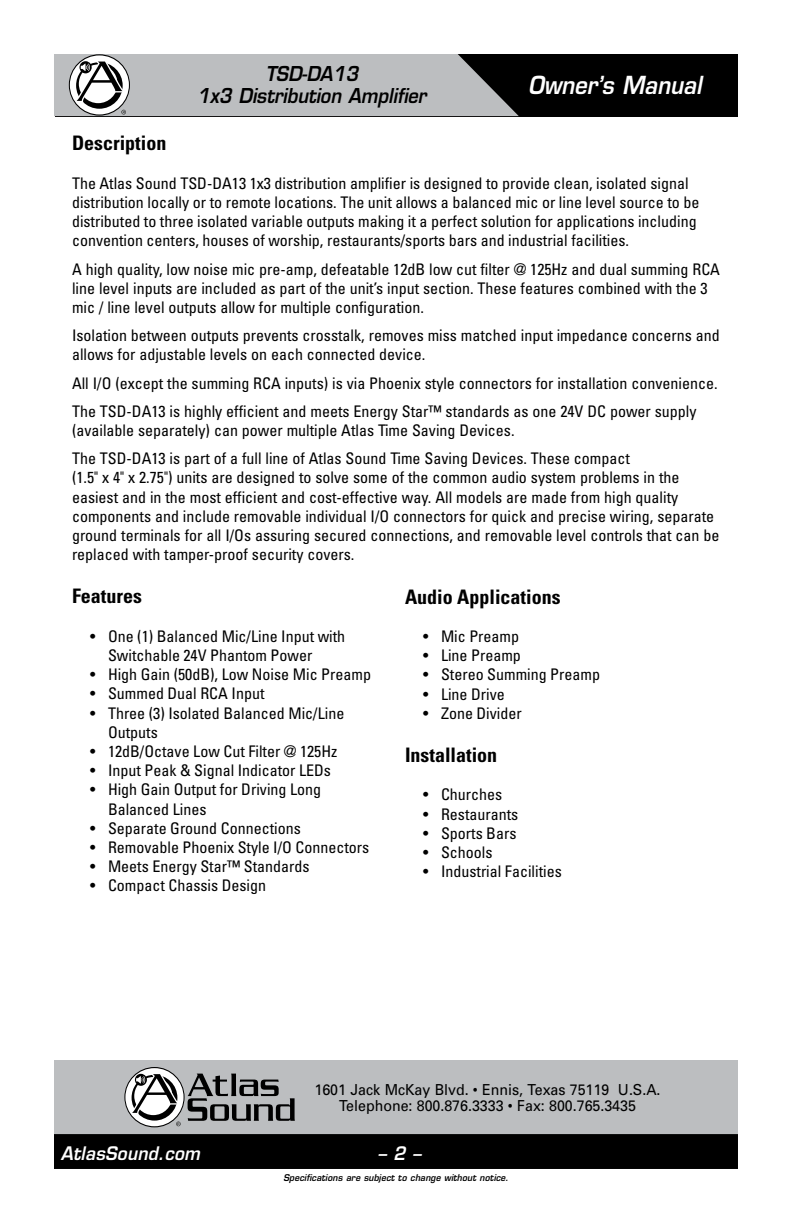
<style>
.page{position:relative;width:792px;height:1224px;background:#fff}
.page>*{position:absolute;margin:0;border:0;box-sizing:border-box;transform-origin:0 0}
.t1{font:italic 600 24.2px "Eurostile LT Std";color:#fff;scale:.9 1}
.t2{font:700 condensed 20px "Univers";color:#000}
.t3{font:italic 600 20px/22px "Eurostile LT Std";color:#000;text-align:center;scale:.9 1}
.t4{font:italic 600 18.2px "Eurostile LT Std";letter-spacing:.015em;color:#fff;scale:.94 1}
.t5{font:condensed 16px/19.2px "Univers";color:#000}
.t6{font:15.2px/16.6px "Univers";color:#000;text-align:center;scale:.94 1}
.t7{font:italic 600 9px "Eurostile LT Std";letter-spacing:.015em;color:#000;scale:.94 1}
</style>
<div class="page">
<div style="left:56px;top:54px;width:682px;height:62px;background:#000"></div>
<svg style="left:54px;top:54px;width:465px;height:62px;background:#adaeb0"></svg>
<div style="left:54px;top:1060px;width:684px;height:109px;background:#bcbec0"></div>
<div style="left:54px;top:1134px;width:684px;height:35px;background:#000"></div>
<svg style="left:188px;top:1074px;width:107px;height:47px"></svg>
<svg style="left:124px;top:1067px;width:61px;height:60px"></svg>
<svg style="left:125px;top:1068px;width:59px;height:58px"></svg>
<svg style="left:131px;top:1073px;width:50px;height:53px;background:#a4a4a5"></svg>
<p class="t3" style="left:197px;top:63px;width:256px">TSD-DA13<br>1x3 Distribution Amplifier</p>
<h1 class="t1" style="left:528px;top:70px;width:194px">Owner’s Manual</h1>
<p class="t2" style="left:72px;top:131px;width:96px">Description</p>
<p class="t5" style="left:72px;top:173px;width:629px">The Atlas Sound TSD-DA13 1x3 distribution amplifier is designed to provide clean, isolated signal distribution locally or to remote locations. The unit allows a balanced mic or line level source to be distributed to three isolated variable outputs making it a perfect solution for applications including convention centers, houses of worship, restaurants/sports bars and industrial facilities.</p>
<p class="t5" style="left:72px;top:259px;width:650px">A high quality, low noise mic pre-amp, defeatable 12dB low cut filter @ 125Hz and dual summing RCA line level inputs are included as part of the unit’s input section. These features combined with the 3 mic / line level outputs allow for multiple configuration.</p>
<p class="t5" style="left:72px;top:326px;width:649px">Isolation between outputs prevents crosstalk, removes miss matched input impedance concerns and allows for adjustable levels on each connected device.</p>
<p class="t5" style="left:72px;top:368px;width:647px;line-height:28.2px">All I/O (except the summing RCA inputs) is via Phoenix style connectors for installation convenience.<br>The TSD-DA13 is highly efficient and meets Energy Star™ standards as one 24V DC power supply</p>
<p class="t5" style="left:72px;top:416px;width:559px;line-height:28.2px">(available separately) can power multiple Atlas Time Saving Devices.<br>The TSD-DA13 is part of a full line of Atlas Sound Time Saving Devices. These compact</p>
<p class="t5" style="left:72px;top:468px;width:649px">(1.5" x 4" x 2.75") units are designed to solve some of the common audio system problems in the easiest and in the most efficient and cost-effective way. All models are made from high quality components and include removable individual I/O connectors for quick and precise wiring, separate ground terminals for all I/Os assuring secured connections, and removable level controls that can be replaced with tamper-proof security covers.</p>
<p class="t2" style="left:72px;top:584px;width:71px">Features</p>
<p class="t5" style="left:108px;top:626px;width:239px;text-indent:-18px">• One (1) Balanced Mic/Line Input with<br>Switchable 24V Phantom Power</p>
<p class="t5" style="left:90px;top:665px;width:283px">• High Gain (50dB), Low Noise Mic Preamp</p>
<p class="t5" style="left:90px;top:684px;width:176px">• Summed Dual RCA Input</p>
<p class="t5" style="left:108px;top:703px;width:238px;text-indent:-18px">• Three (3) Isolated Balanced Mic/Line<br>Outputs</p>
<p class="t5" style="left:90px;top:741px;width:249px">• 12dB/Octave Low Cut Filter @ 125Hz</p>
<p class="t5" style="left:90px;top:761px;width:243px">• Input Peak &amp; Signal Indicator LEDs</p>
<p class="t5" style="left:108px;top:780px;width:215px;text-indent:-18px">• High Gain Output for Driving Long<br>Balanced Lines</p>
<p class="t5" style="left:90px;top:818px;width:212px">• Separate Ground Connections</p>
<p class="t5" style="left:90px;top:837px;width:281px">• Removable Phoenix Style I/O Connectors</p>
<p class="t5" style="left:90px;top:857px;width:221px">• Meets Energy Star™ Standards</p>
<p class="t5" style="left:90px;top:876px;width:178px">• Compact Chassis Design</p>
<p class="t2" style="left:405px;top:584px;width:157px">Audio Applications</p>
<p class="t5" style="left:423px;top:626px;width:98px">• Mic Preamp</p>
<p class="t5" style="left:423px;top:645px;width:99px">• Line Preamp</p>
<p class="t5" style="left:423px;top:665px;width:179px">• Stereo Summing Preamp</p>
<p class="t5" style="left:423px;top:684px;width:83px">• Line Drive</p>
<p class="t5" style="left:423px;top:703px;width:100px">• Zone Divider</p>
<p class="t2" style="left:405px;top:743px;width:94px">Installation</p>
<p class="t5" style="left:423px;top:785px;width:81px">• Churches</p>
<p class="t5" style="left:423px;top:804px;width:97px">• Restaurants</p>
<p class="t5" style="left:423px;top:823px;width:95px">• Sports Bars</p>
<p class="t5" style="left:423px;top:842px;width:71px">• Schools</p>
<p class="t5" style="left:423px;top:861px;width:140px">• Industrial Facilities</p>
<p class="t6" style="left:314px;top:1081px;width:370px">1601 Jack McKay Blvd. • Ennis, Texas 75119 U.S.A.<br>Telephone: 800.876.3333 • Fax: 800.765.3435</p>
<p class="t4" style="left:61px;top:1142px;width:150px">AtlasSound.com</p>
<p class="t4" style="left:378px;top:1142px;width:47px">– 2 –</p>
<p class="t7" style="left:283px;top:1172px;width:241px">Specifications are subject to change without notice.</p>
</div>
